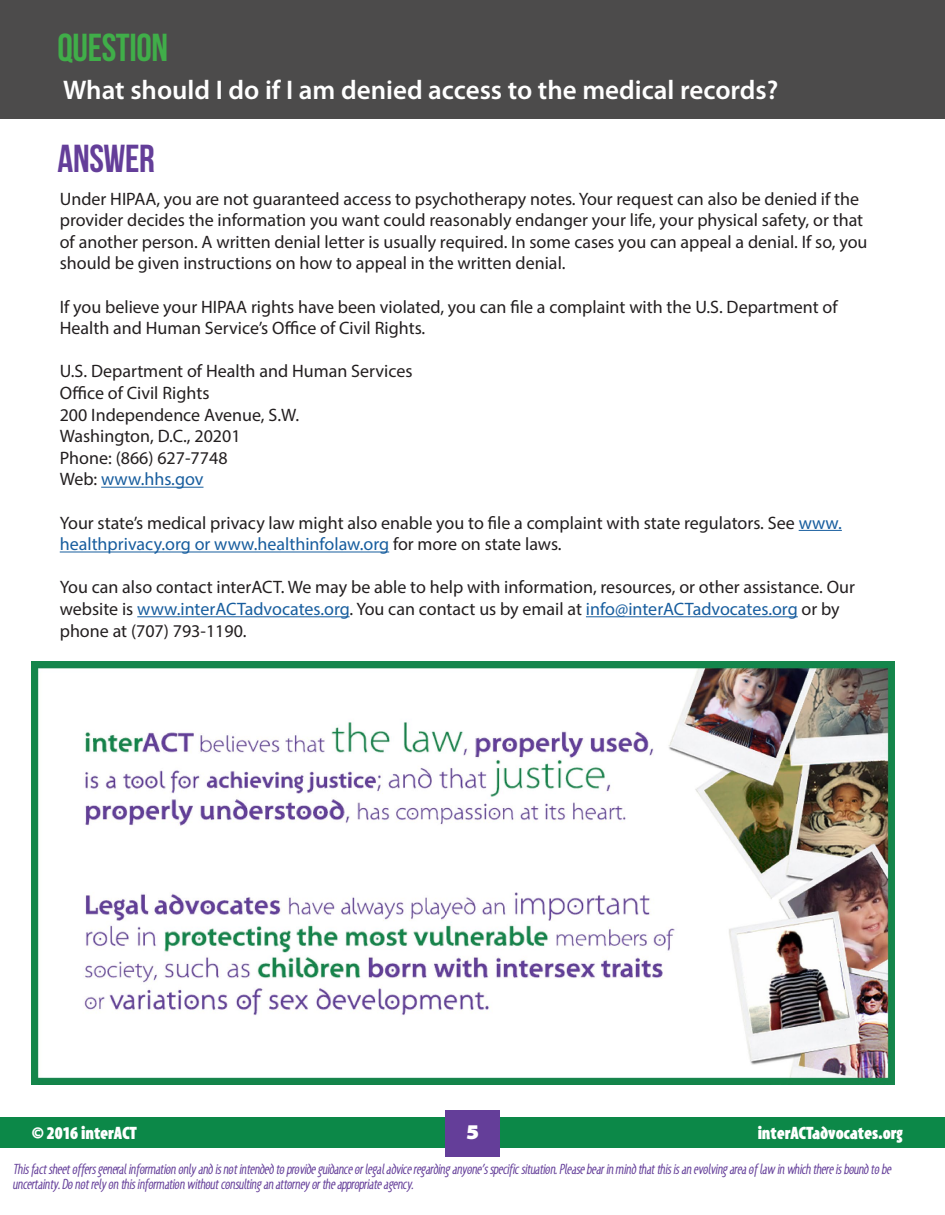
<style>
.page{position:relative;width:945px;height:1215px;background:#fff}
.page>*{position:absolute;margin:0;border:0;box-sizing:border-box;transform-origin:0 0}
.t1{font:39px "Bebas Neue";letter-spacing:-.01em;color:#40ae49}
.t2{font:39px "Bebas Neue";letter-spacing:-.01em;color:#643e99}
.t3{font:600 27px "Myriad Pro";color:#fff}
.t4{font:900 21px "Santana";color:#fff}
.t5{font:18px/21.6px "Myriad Pro";color:#231f20}
.t6{font:900 condensed 18px "Santana";color:#fff}
.t7{font:18px "Myriad Pro";color:#175d9e}
.t8{font:italic condensed 15px/15px "Santana";color:#643e99}
.s1{color:#231f20}
.s2{color:#175d9e}
</style>
<div class="page">
<div style="left:0;top:0;width:945px;height:119px;background:#4c4b4b"></div>
<div style="left:0;top:1118px;width:945px;height:30px;background:#0c8848"></div>
<div style="left:445px;top:1110px;width:55px;height:47px;background:#643e99"></div>
<hr style="left:101px;top:487px;width:103px;height:1px;background:#175d9e">
<hr style="left:799px;top:530px;width:43px;height:1px;background:#175d9e">
<hr style="left:60px;top:552px;width:329px;height:1px;background:#175d9e">
<hr style="left:137px;top:616px;width:213px;height:1px;background:#175d9e">
<hr style="left:586px;top:616px;width:212px;height:1px;background:#175d9e">
<img style="left:32px;top:662px;width:862px;height:422px">
<p class="t1" style="left:58px;top:26px;width:112px">QUESTION</p>
<p class="t3" style="left:63px;top:73px;width:717px">What should I do if I am denied access to the medical records?</p>
<p class="t2" style="left:58px;top:137px;width:99px">ANSWER</p>
<p class="t5" style="left:60px;top:187px;width:809px">Under HIPAA, you are not guaranteed access to psychotherapy notes. Your request can also be denied if the provider decides the information you want could reasonably endanger your life, your physical safety, or that of another person. A written denial letter is usually required. In some cases you can appeal a denial. If so, you should be given instructions on how to appeal in the written denial.</p>
<p class="t5" style="left:60px;top:295px;width:780px">If you believe your HIPAA rights have been violated, you can file a complaint with the U.S. Department of<br>Health and Human Service’s Office of Civil Rights.</p>
<p class="t5" style="left:60px;top:360px;width:354px">U.S. Department of Health and Human Services</p>
<p class="t5" style="left:60px;top:382px;width:151px">Office of Civil Rights</p>
<p class="t5" style="left:60px;top:403px;width:241px">200 Independence Avenue, S.W.</p>
<p class="t5" style="left:60px;top:425px;width:182px">Washington, D.C., 20201</p>
<p class="t5" style="left:60px;top:447px;width:169px">Phone: (866) 627-7748</p>
<p class="t7" style="left:60px;top:468px;width:145px"><span class="s1">Web:</span> www.hhs.gov</p>
<p class="t5" style="left:60px;top:511px;width:784px">Your state’s medical privacy law might also enable you to file a complaint with state regulators. See <span class="s2">www. healthprivacy.org or www.healthinfolaw.org</span> for more on state laws.</p>
<p class="t5" style="left:60px;top:576px;width:797px">You can also contact interACT. We may be able to help with information, resources, or other assistance. Our website is <span class="s2">www.interACTadvocates.org</span>. You can contact us by email at <span class="s2">info@interACTadvocates.org</span> or by phone at (707) 793-1190.</p>
<p class="t6" style="left:32px;top:1124px;width:107px">© 2016 interACT</p>
<p class="t4" style="left:466px;top:1120px;width:14px">5</p>
<p class="t6" style="left:758px;top:1124px;width:147px">interACTadvocates.org</p>
<p class="t8" style="left:13px;top:1162px;width:882px">Thisfactsheetoffersgeneral information only and isnotintended to provideguidanceorlegal adviceregardinganyone’sspecificsituation.Pleasebearin mind thatthisisan evolvingarea of law in which thereisbound to be uncertainty.Do notrely on thisinformation withoutconsultingan attorney ortheappropriateagency.</p>
</div>
